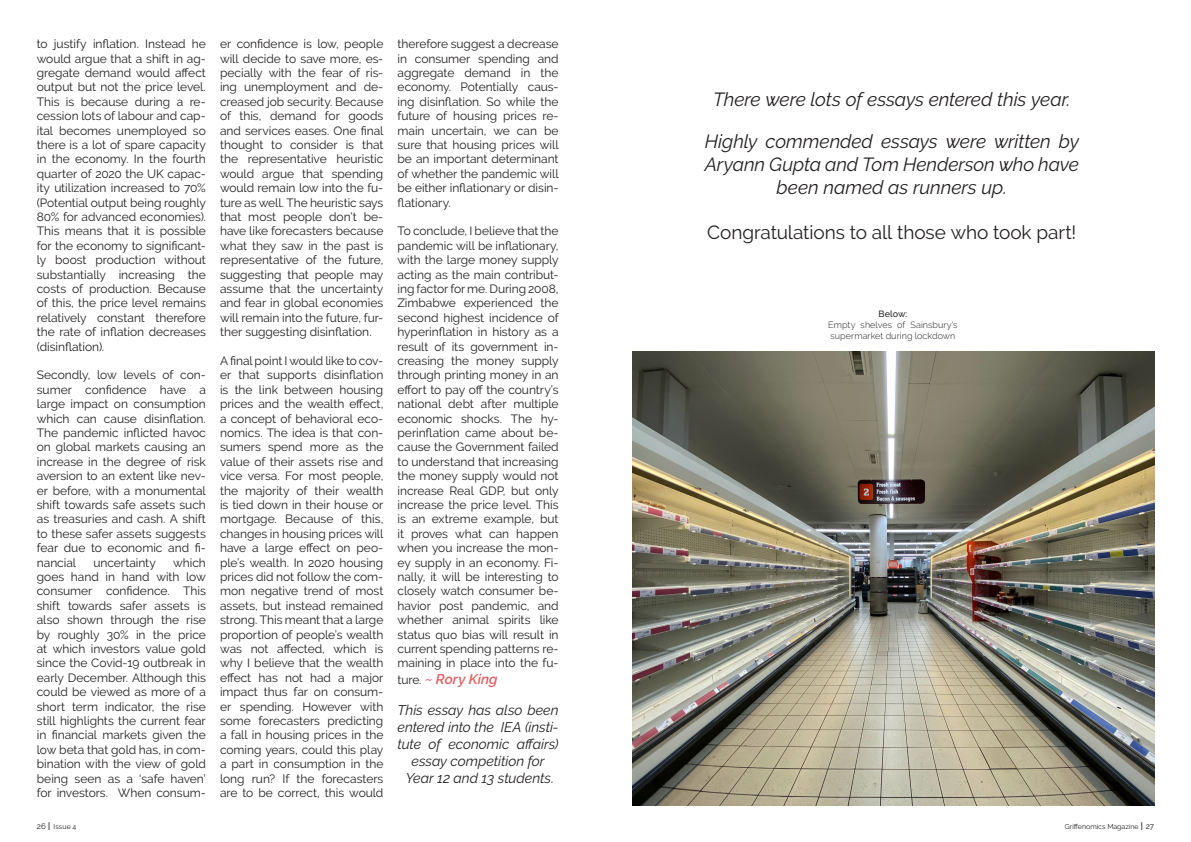
<style>
.page{position:relative;width:1191px;height:842px;background:#fff}
.page>*{position:absolute;margin:0;border:0;box-sizing:border-box;transform-origin:0 0}
.t1{font:italic 19px/22.8px "Raleway";letter-spacing:-.005em;color:#231f20;text-align:center}
.t2{font:19px "Raleway";letter-spacing:-.005em;color:#231f20}
.t3{font:italic 14px/16.8px "Raleway";letter-spacing:-.005em;color:#231f20;text-align:center}
.t4{font:italic 600 14px "Raleway";color:#e05f62}
.t5{font:12px/14.4px "Raleway";letter-spacing:-.005em;color:#231f20;text-align:justify}
.t6{font:300 9px/10.8px "Raleway";letter-spacing:.005em;color:#231f20}
.t7{font:500 9px "Raleway";letter-spacing:.005em;color:#231f20}
.t8{font:7px "Raleway";color:#231f20}
.s1{font-size:8px}
.s2{font-size:11px}
.s3{font-weight:400;font-style:normal;font-size:12px;color:#231f20}
</style>
<div class="page">
<img style="left:632px;top:351px;width:522px;height:454px">
<p class="t5" style="left:37px;top:37px;width:170px">to justify inflation. Instead he would argue that a shift in ag&shy;gregate demand would affect output but not the price level.<br>This is because during a re&shy;cession lots of labour and cap&shy;ital becomes unemployed so there is a lot of spare capacity in the economy. In the fourth quarter of 2020 the UK capac&shy;ity utilization increased to 70% (Potential output being roughly 80% for advanced economies).<br>This means that it is possible for the economy to significant&shy;ly boost production without substantially increasing the costs of production. Because of this, the price level remains relatively constant therefore the rate of inflation decreases (disinflation).</p>
<p class="t5" style="left:37px;top:368px;width:170px">Secondly, low levels of con&shy;sumer confidence have a large impact on consumption which can cause disinflation.<br>The pandemic inflicted havoc on global markets causing an increase in the degree of risk aversion to an extent like nev&shy;er before, with a monumental shift towards safe assets such as treasuries and cash. A shift to these safer assets suggests fear due to economic and fi&shy;nancial</p>
<p class="t5" style="left:37px;top:555px;width:170px;text-indent:136px">which goes hand in hand with low consumer confidence. This shift towards safer assets is also shown through the rise by roughly 30% in the price at which investors value gold since the Covid-19 outbreak in early December. Although this could be viewed as more of a short term indicator, the rise still highlights the current fear in financial markets given the low beta that gold has, in com&shy;bination with the view of gold being seen as a ‘safe haven’ for investors. When consum-</p>
<p class="t5" style="left:93px;top:555px;width:64px">uncertainty</p>
<p class="t8" style="left:37px;top:822px;width:41px"><span class="s1">26</span> <span class="s2">I</span> Issue 4</p>
<p class="t5" style="left:220px;top:37px;width:165px">er confidence is low, people will decide to save more, es&shy;pecially with the fear of ris&shy;ing unemployment and de&shy;creased job security. Because of this, demand for goods and services eases. One final thought to consider is that the representative heuristic would argue that spending would remain low into the fu&shy;ture as well. The heuristic says that most people don’t be&shy;have like forecasters because what they saw in the past is representative of the future, suggesting that people may assume that the uncertainty and fear in global economies will remain into the future, fur&shy;ther suggesting disinflation.</p>
<p class="t5" style="left:220px;top:353px;width:165px">A final point I would like to cov&shy;er that supports disinflation is the link between housing prices and the wealth effect, a concept of behavioral eco&shy;nomics. The idea is that con&shy;sumers spend more as the value of their assets rise and vice versa. For most people, the majority of their wealth is tied down in their house or mortgage. Because of this, changes in housing prices will have a large effect on peo&shy;ple’s wealth. In 2020 housing prices did not follow the com&shy;mon negative trend of most assets, but instead remained strong. This meant that a large proportion of people’s wealth was not affected, which is why I believe that the wealth effect has not had a major impact thus far on consum&shy;er spending. However with some forecasters predicting a fall in housing prices in the coming years, could this play a part in consumption in the long run? If the forecasters are to be correct, this would</p>
<p class="t5" style="left:397px;top:37px;width:163px">therefore suggest a decrease in consumer spending and aggregate demand in the economy. Potentially caus&shy;ing disinflation. So while the future of housing prices re&shy;main uncertain, we can be sure that housing prices will be an important determinant of whether the pandemic will be either inflationary or disin&shy;flationary.</p>
<p class="t5" style="left:397px;top:224px;width:163px">To conclude, I believe that the pandemic will be inflationary, with the large money supply acting as the main contribut&shy;ing factor for me. During 2008, Zimbabwe experienced the second highest incidence of hyperinflation in history as a result of its government in&shy;creasing the money supply through printing money in an effort to pay off the country’s national debt after multiple economic shocks. The hy&shy;perinflation came about be&shy;cause the Government failed to understand that increasing the money supply would not increase Real GDP, but only increase the price level. This is an extreme example, but it proves what can happen when you increase the mon&shy;ey supply in an economy. Fi&shy;nally, it will be interesting to closely watch consumer be&shy;havior post pandemic, and whether animal spirits like status quo bias will result in current spending patterns re&shy;maining in place into the fu-</p>
<p class="t4" style="left:397px;top:671px;width:102px"><span class="s3">ture.</span> ~ Rory King</p>
<p class="t3" style="left:397px;top:702px;width:163px">This essay has also been entered into the IEA (insti&shy;tute of economic affairs) essay competition for</p>
<p class="t3" style="left:406px;top:769px;width:150px">Year 12 and 13 students.</p>
<p class="t1" style="left:713px;top:88px;width:359px">There were lots of essays entered this year.</p>
<p class="t1" style="left:704px;top:130px;width:376px">Highly commended essays were written by<br>Aryann Gupta and Tom Henderson who have been named as runners up.</p>
<p class="t2" style="left:707px;top:221px;width:371px">Congratulations to all those who took part!</p>
<p class="t7" style="left:878px;top:309px;width:30px">Below:</p>
<p class="t6" style="left:828px;top:320px;width:131px">Empty shelves of Sainsbury’s supermarket during lockdown</p>
<p class="t8" style="left:1065px;top:822px;width:91px">Griffenomics Magazine <span class="s2">I</span> <span class="s1">27</span></p>
</div>
